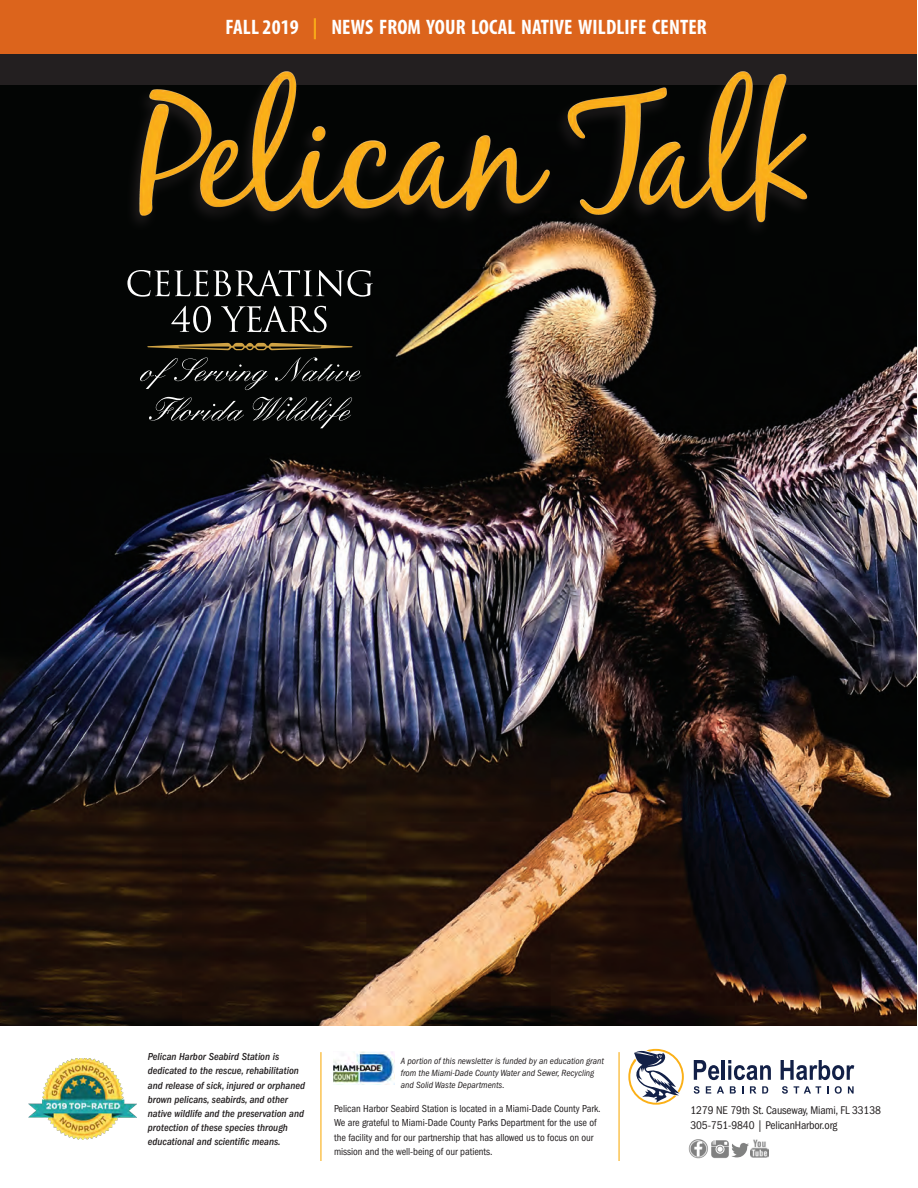
<style>
.page{position:relative;width:918px;height:1188px;background:#fff}
.page>*{position:absolute;margin:0;border:0;box-sizing:border-box;transform-origin:0 0}
._5_base_text{font:700 condensed 21px "Myriad Pro";letter-spacing:.005em;color:#fff}
.t1{font:condensed 11.55px "Franklin Gothic";letter-spacing:-.01em;color:#231f20}
._5_base_text-2{font:italic 500 condensed 10.5px/14.2px "Franklin Gothic";color:#231f20}
._5_base_text-3{font:condensed 10.5px/14.2px "Franklin Gothic";letter-spacing:-.005em;color:#231f20}
._5_base_text-4{font:italic condensed 9.3px/12px "Franklin Gothic";color:#231f20}
.s1{color:#faaf18}
</style>
<div class="page">
<img style="left:28px;top:1058px;width:109px;height:81px">
<img style="left:333px;top:1051px;width:61px;height:33px">
<hr style="left:320px;top:1052px;width:1px;height:109px;background:#faaf18">
<svg style="left:694px;top:1060px;width:25px;height:20px"></svg>
<hr style="left:722px;top:1060px;width:3px;height:20px;background:#122047">
<svg style="left:728px;top:1060px;width:43px;height:20px"></svg>
<svg style="left:781px;top:1060px;width:73px;height:20px"></svg>
<svg style="left:694px;top:1086px;width:6px;height:8px"></svg>
<svg style="left:706px;top:1086px;width:5px;height:8px"></svg>
<svg style="left:717px;top:1086px;width:7px;height:8px"></svg>
<svg style="left:730px;top:1086px;width:6px;height:8px"></svg>
<svg style="left:742px;top:1086px;width:2px;height:8px"></svg>
<svg style="left:750px;top:1086px;width:6px;height:8px"></svg>
<svg style="left:762px;top:1086px;width:6px;height:8px"></svg>
<svg style="left:782px;top:1086px;width:6px;height:8px"></svg>
<svg style="left:794px;top:1086px;width:27px;height:8px"></svg>
<svg style="left:827px;top:1086px;width:2px;height:8px"></svg>
<svg style="left:835px;top:1086px;width:7px;height:8px"></svg>
<svg style="left:848px;top:1086px;width:6px;height:8px"></svg>
<svg style="left:628px;top:1049px;width:56px;height:56px"></svg>
<img style="left:689px;top:1139px;width:40px;height:20px">
<img style="left:731px;top:1140px;width:37px;height:18px">
<img style="left:0;top:86px;width:916px;height:940px">
<div style="left:0;top:0;width:917px;height:54px;background:#dc641c"></div>
<img style="left:96px;top:54px;width:724px;height:189px">
<svg style="left:171px;top:306px;width:156px;height:26px;background:#3a3c3b"></svg>
<svg style="left:127px;top:270px;width:246px;height:27px;background:#393b3a"></svg>
<svg style="left:149px;top:397px;width:203px;height:31px;background:#222423"></svg>
<svg style="left:140px;top:357px;width:221px;height:33px;background:#191a1a"></svg>
<svg style="left:147px;top:343px;width:206px;height:7px"></svg>
<hr style="left:618px;top:1052px;width:2px;height:109px;background:#faaf18">
<p class="_5_base_text" style="left:226px;top:15px;width:483px">FALL 2019 <span class="s1">|</span> NEWS FROM YOUR LOCAL NATIVE WILDLIFE CENTER</p>
<p class="_5_base_text-2" style="left:148px;top:1050px;width:159px">Pelican Harbor Seabird Station is dedicated to the rescue, rehabilitation and release of sick, injured or orphaned brown pelicans, seabirds, and other native wildlife and the preservation and protection of these species through educational and scientific means.</p>
<p class="_5_base_text-4" style="left:401px;top:1055px;width:205px">A portion of this newsletter is funded by an education grant from the Miami-Dade County Water and Sewer, Recycling and Solid Waste Departments.</p>
<p class="_5_base_text-3" style="left:334px;top:1102px;width:268px">Pelican Harbor Seabird Station is located in a Miami-Dade County Park.<br>We are grateful to Miami-Dade County Parks Department for the use of the facility and for our partnership that has allowed us to focus on our mission and the well-being of our patients.</p>
<p class="t1" style="left:690px;top:1103px;width:192px">1279 NE 79th St. Causeway, Miami, FL 33138</p>
<p class="t1" style="left:690px;top:1119px;width:148px">305-751-9840 | PelicanHarbor.org</p>
</div>
